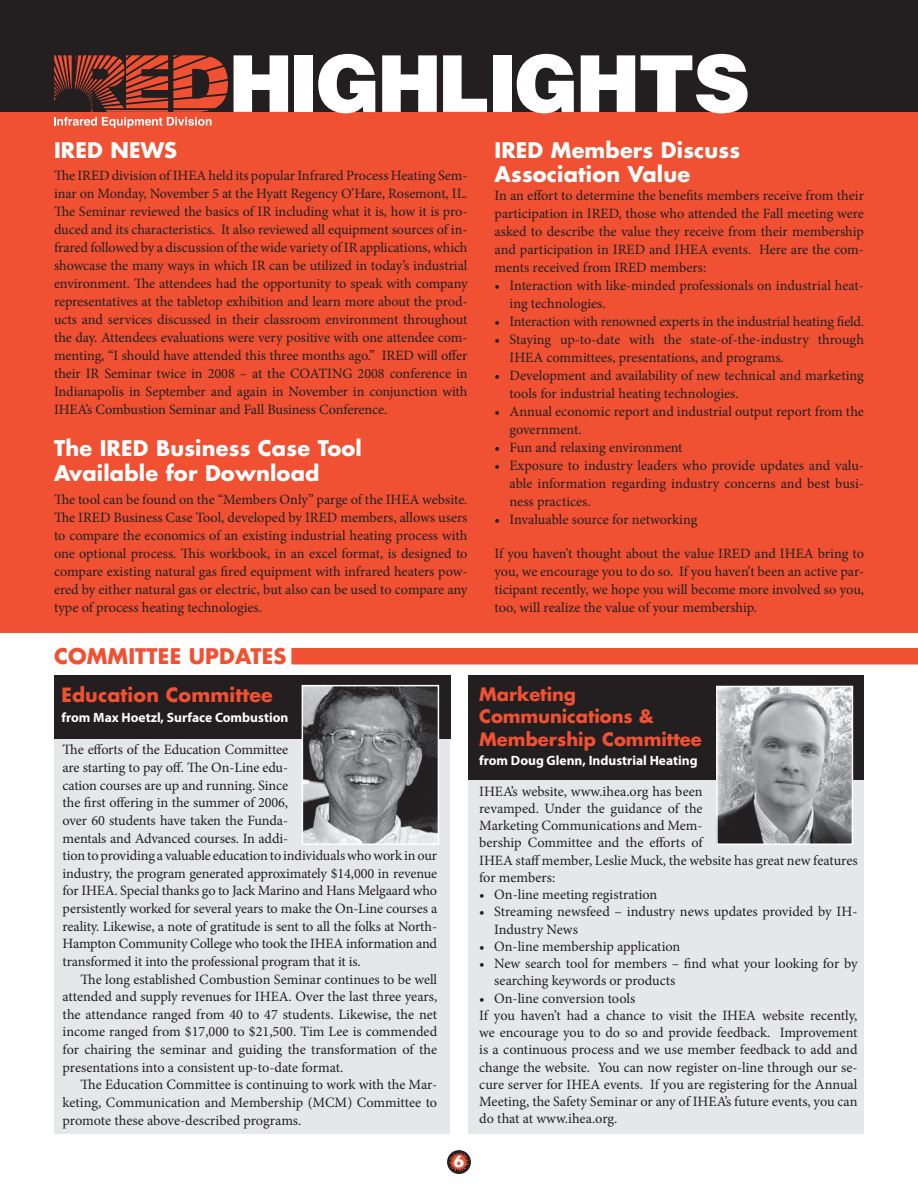
<style>
.page{position:relative;width:918px;height:1188px;background:#fff}
.page>*{position:absolute;margin:0;border:0;box-sizing:border-box;transform-origin:0 0}
.t1{font:700 21px/24.3px "Futura";letter-spacing:.005em;color:#fff}
.t2{font:700 21px "Futura";letter-spacing:.005em;color:#f05133}
.t3{font:700 19.2px "Futura";letter-spacing:.005em;color:#f05133}
.t4{font:700 18px/21.3px "Futura";letter-spacing:-.005em;color:#f05133}
.t5{font:700 15px "Futura";color:#fff}
.t6{font:14.25px/18px "Minion Pro";letter-spacing:-.005em;color:#231f20}
.t7{font:700 13.5px "Myriad Pro";color:#fff}
</style>
<div class="page">
<svg style="left:447px;top:1150px;width:24px;height:24px"></svg>
<div style="left:448px;top:1151px;width:22px;height:22px;background:#231f20;border-radius:50%"></div>
<svg style="left:449px;top:1152px;width:20px;height:20px"></svg>
<div style="left:54px;top:707px;width:395px;height:427px;background:#e6e7e8"></div>
<div style="left:468px;top:707px;width:396px;height:427px;background:#e6e7e8"></div>
<div style="left:54px;top:675px;width:396px;height:64px;background:#231f20"></div>
<div style="left:468px;top:675px;width:396px;height:105px;background:#231f20"></div>
<div style="left:0;top:0;width:918px;height:632px;background:#f05133"></div>
<div style="left:0;top:0;width:918px;height:112px;background:#231f20"></div>
<svg style="left:54px;top:55px;width:174px;height:73px"></svg>
<svg style="left:234px;top:55px;width:54px;height:57px"></svg>
<div style="left:294px;top:55px;width:19px;height:57px;background:#fff"></div>
<svg style="left:318px;top:54px;width:57px;height:59px"></svg>
<svg style="left:382px;top:55px;width:55px;height:57px"></svg>
<svg style="left:443px;top:55px;width:44px;height:57px"></svg>
<div style="left:493px;top:55px;width:18px;height:57px;background:#fff"></div>
<svg style="left:517px;top:54px;width:57px;height:59px"></svg>
<svg style="left:581px;top:55px;width:54px;height:57px"></svg>
<svg style="left:641px;top:54px;width:107px;height:59px"></svg>
<img style="left:719px;top:689px;width:131px;height:153px">
<div style="left:716px;top:686px;width:137px;height:159px;border:2px solid #fff"></div>
<img style="left:305px;top:688px;width:131px;height:154px">
<div style="left:302px;top:685px;width:137px;height:160px;border:2px solid #fff"></div>
<div style="left:291px;top:648px;width:627px;height:16px;background:#f05133"></div>
<h1 class="t1" style="left:54px;top:140px;width:125px">IRED NEWS</h1>
<p class="t6" style="left:54px;top:168px;width:415px;text-align:justify">The IRED division of IHEA held its popular Infrared Process Heating Sem&shy;inar on Monday, November 5 at the Hyatt Regency O’Hare, Rosemont, IL.<br>The Seminar reviewed the basics of IR including what it is, how it is pro&shy;duced and its characteristics. It also reviewed all equipment sources of in&shy;frared followed by a discussion of the wide variety of IR applications, which showcase the many ways in which IR can be utilized in today’s industrial environment. The attendees had the opportunity to speak with company representatives at the tabletop exhibition and learn more about the prod&shy;ucts and services discussed in their classroom environment throughout the day. Attendees evaluations were very positive with one attendee com&shy;menting, “I should have attended this three months ago.” IRED will offer their IR Seminar twice in 2008 – at the COATING 2008 conference in Indianapolis in September and again in November in conjunction with IHEA’s Combustion Seminar and Fall Business Conference.</p>
<h1 class="t1" style="left:54px;top:438px;width:309px">The IRED Business Case Tool<br>Available for Download</h1>
<p class="t6" style="left:54px;top:492px;width:415px;text-align:justify">The tool can be found on the “Members Only” parge of the IHEA website.<br>The IRED Business Case Tool, developed by IRED members, allows users to compare the economics of an existing industrial heating process with one optional process. This workbook, in an excel format, is designed to compare existing natural gas fired equipment with infrared heaters pow&shy;ered by either natural gas or electric, but also can be used to compare any type of process heating technologies.</p>
<h1 class="t1" style="left:495px;top:140px;width:247px">IRED Members Discuss<br>Association Value</h1>
<p class="t6" style="left:495px;top:188px;width:371px;text-align:justify">In an effort to determine the benefits members receive from their participation in IRED, those who attended the Fall meeting were asked to describe the value they receive from their membership and participation in IRED and IHEA events. Here are the com&shy;ments received from IRED members:</p>
<p class="t6" style="left:510px;top:278px;width:356px;text-indent:-15px">• Interaction with like-minded professionals on industrial heat&shy;ing technologies.</p>
<p class="t6" style="left:495px;top:314px;width:371px">• Interaction with renowned experts in the industrial heating field.</p>
<p class="t6" style="left:510px;top:332px;width:356px;text-indent:-15px">• Staying up-to-date with the state-of-the-industry through<br>IHEA committees, presentations, and programs.</p>
<p class="t6" style="left:510px;top:368px;width:356px;text-indent:-15px">• Development and availability of new technical and marketing tools for industrial heating technologies.</p>
<p class="t6" style="left:510px;top:404px;width:356px;text-indent:-15px">• Annual economic report and industrial output report from the government.</p>
<p class="t6" style="left:495px;top:440px;width:190px">• Fun and relaxing environment</p>
<p class="t6" style="left:510px;top:458px;width:356px;text-align:justify;text-indent:-15px">• Exposure to industry leaders who provide updates and valu&shy;able information regarding industry concerns and best busi&shy;ness practices.</p>
<p class="t6" style="left:495px;top:512px;width:204px">• Invaluable source for networking</p>
<p class="t6" style="left:495px;top:546px;width:371px;text-align:justify">If you haven’t thought about the value IRED and IHEA bring to you, we encourage you to do so. If you haven’t been an active par&shy;ticipant recently, we hope you will become more involved so you, too, will realize the value of your membership.</p>
<h1 class="t2" style="left:54px;top:646px;width:234px">COMMITTEE UPDATES</h1>
<h2 class="t3" style="left:62px;top:686px;width:213px">Education Committee</h2>
<p class="t7" style="left:62px;top:712px;width:228px">from Max Hoetzl, Surface Combustion</p>
<p class="t6" style="left:63px;top:742px;width:376px;line-height:17.5px">The efforts of the Education Committee<br>are starting to pay off. The On-Line edu-<br>cation courses are up and running. Since<br>the first offering in the summer of 2006,<br>over 60 students have taken the Funda-<br>mentals and Advanced courses. In addi-<br>tion to providing a valuable education to individuals who work in our industry, the program generated approximately $14,000 in revenue for IHEA. Special thanks go to Jack Marino and Hans Melgaard who persistently worked for several years to make the On-Line courses a reality. Likewise, a note of gratitude is sent to all the folks at North-Hampton Community College who took the IHEA information and transformed it into the professional program that it is.</p>
<p class="t6" style="left:63px;top:971px;width:376px;line-height:17.5px;text-align:justify;text-indent:18px">The long established Combustion Seminar continues to be well attended and supply revenues for IHEA. Over the last three years, the attendance ranged from 40 to 47 students. Likewise, the net income ranged from $17,000 to $21,500. Tim Lee is commended for chairing the seminar and guiding the transformation of the presentations into a consistent up-to-date format.</p>
<p class="t6" style="left:63px;top:1077px;width:376px;line-height:17.5px;text-align:justify;text-indent:18px">The Education Committee is continuing to work with the Mar&shy;keting, Communication and Membership (MCM) Committee to promote these above-described programs.</p>
<p class="t5" style="left:454px;top:1155px;width:12px">6</p>
<p class="t4" style="left:479px;top:685px;width:176px">Marketing<br>Communications &amp;</p>
<p class="t4" style="left:479px;top:730px;width:224px">Membership Committee</p>
<p class="t7" style="left:479px;top:756px;width:220px">from Doug Glenn, Industrial Heating</p>
<p class="t6" style="left:479px;top:784px;width:380px;line-height:17.2px">IHEA’s website, www.ihea.org has been<br>revamped. Under the guidance of the<br>Marketing Communications and Mem-<br>bership Committee and the efforts of<br>IHEA staff member, Leslie Muck, the website has great new features for members:</p>
<p class="t6" style="left:479px;top:887px;width:180px">• On-line meeting registration</p>
<p class="t6" style="left:494px;top:905px;width:365px;line-height:17.2px;text-indent:-15px">• Streaming newsfeed – industry news updates provided by IH-<br>Industry News</p>
<p class="t6" style="left:479px;top:939px;width:203px">• On-line membership application</p>
<p class="t6" style="left:494px;top:956px;width:365px;line-height:17.2px;text-indent:-15px">• New search tool for members – find what your looking for by searching keywords or products</p>
<p class="t6" style="left:479px;top:991px;width:380px;line-height:17.2px">• On-line conversion tools<br>If you haven’t had a chance to visit the IHEA website recently, we encourage you to do so and provide feedback. Improvement is a continuous process and we use member feedback to add and change the website. You can now register on-line through our se&shy;cure server for IHEA events. If you are registering for the Annual Meeting, the Safety Seminar or any of IHEA’s future events, you can do that at www.ihea.org.</p>
</div>
